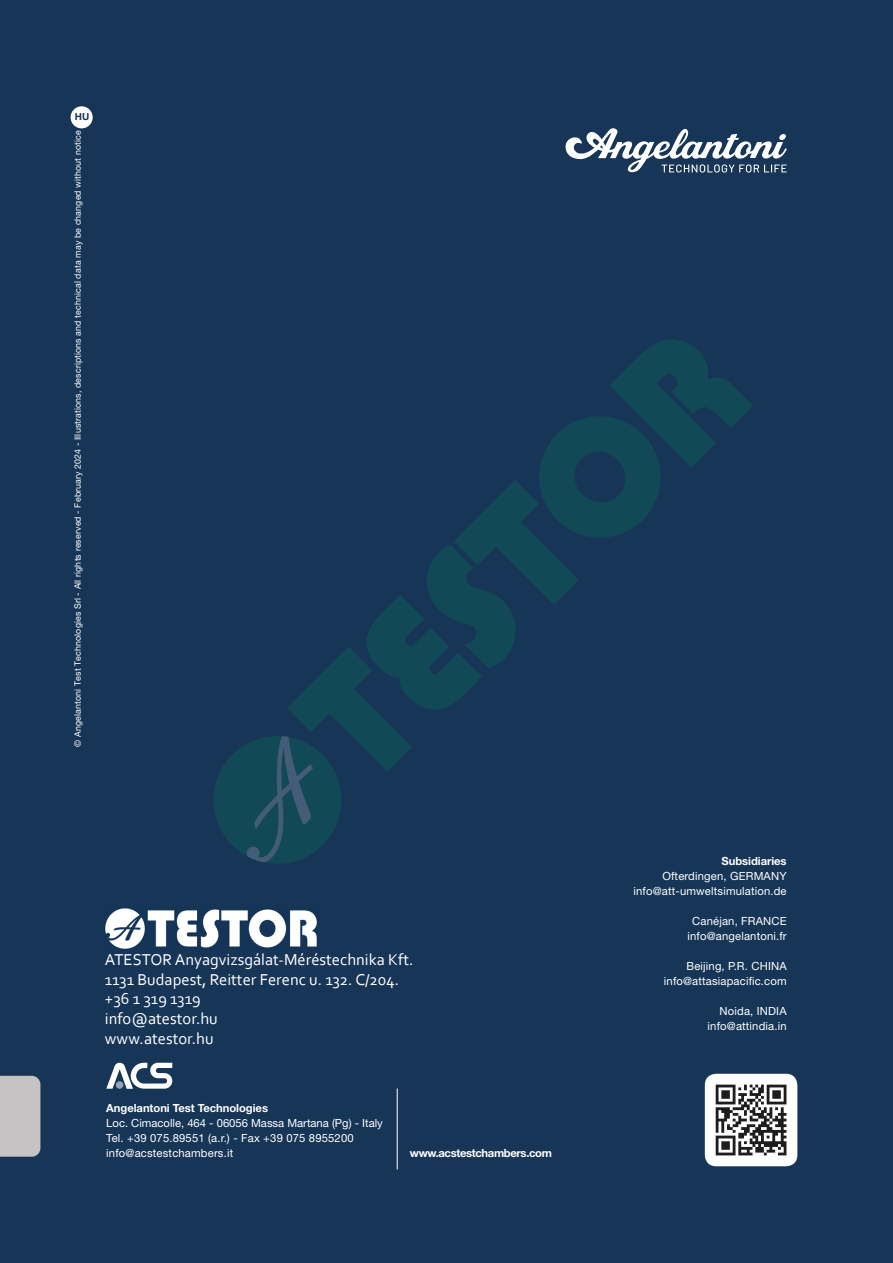
<style>
.page{position:relative;width:893px;height:1263px;background:#173557}
.page>*{position:absolute;margin:0;border:0;box-sizing:border-box;transform-origin:0 0}
.t1{font:16.5px/19.8px "Corbel";color:#fff}
.t2{font:11.25px/15px "Helvetica Neue LT Std";letter-spacing:.015em;color:#fff;text-align:right}
.t3{font:700 11.25px "Helvetica Neue LT Std";letter-spacing:-.005em;color:#fff}
.t4{font:700 11.25px "Helvetica Neue LT Std";letter-spacing:-.03em;color:#fff}
.t5{font:700 9.75px "Helvetica Neue LT Std";color:#173557}
.t6{font:8.85px "Helvetica Neue LT Std";letter-spacing:.015em;color:#fff}
</style>
<div class="page">
<div style="left:71px;top:106px;width:22px;height:22px;background:#fff;border-radius:50%"></div>
<hr style="left:397px;top:1088px;width:1px;height:81px;background:#fff">
<div style="left:0;top:1076px;width:40px;height:81px;background:#c5c3c3"></div>
<div style="left:705px;top:1074px;width:92px;height:92px;background:#fff;border-radius:11px"></div>
<svg style="left:715px;top:1084px;width:72px;height:72px"></svg>
<svg style="left:716px;top:1084px;width:70px;height:71px"></svg>
<svg style="left:106px;top:1063px;width:66px;height:26px"></svg>
<svg style="left:565px;top:128px;width:222px;height:45px"></svg>
<img style="left:105px;top:908px;width:212px;height:41px">
<svg style="left:287px;top:339px;width:466px;height:432px"></svg>
<svg style="left:214px;top:709px;width:154px;height:155px"></svg>
<p class="t5" style="left:75px;top:111px;width:16px">HU</p>
<p class="t6" style="left:72px;top:746px;width:618px;rotate:-90deg">© Angelantoni Test Technologies Srl - All rights reserved - February 2024 - Illustrations, descriptions and technical data may be changed without notice</p>
<h1 class="t1" style="left:105px;top:949px;width:310px">ATESTOR Anyagvizsgálat-Méréstechnika Kft.<br>1131 Budapest, Reitter Ferenc u. 132. C/204. +36 1 319 1319<br>info@atestor.hu<br>www.atestor.hu</h1>
<p class="t3" style="left:106px;top:1101px;width:163px">Angelantoni Test Technologies</p>
<p class="t2" style="left:106px;top:1115px;width:278px;text-align:left">Loc. Cimacolle, 464 - 06056 Massa Martana (Pg) - Italy<br>Tel. +39 075.89551 (a.r.) - Fax +39 075 8955200 info@acstestchambers.it</p>
<p class="t4" style="left:410px;top:1146px;width:144px">www.acstestchambers.com</p>
<p class="t3" style="left:721px;top:854px;width:67px">Subsidiaries</p>
<p class="t2" style="left:633px;top:869px;width:155px">Ofterdingen, GERMANY info@att-umweltsimulation.de</p>
<p class="t2" style="left:687px;top:914px;width:101px;text-align:center">Canéjan, FRANCE info@angelantoni.fr</p>
<p class="t2" style="left:664px;top:959px;width:124px">Beijing, P.R. CHINA info@attasiapacific.com</p>
<p class="t2" style="left:708px;top:1004px;width:81px">Noida, INDIA info@attindia.in</p>
</div>
